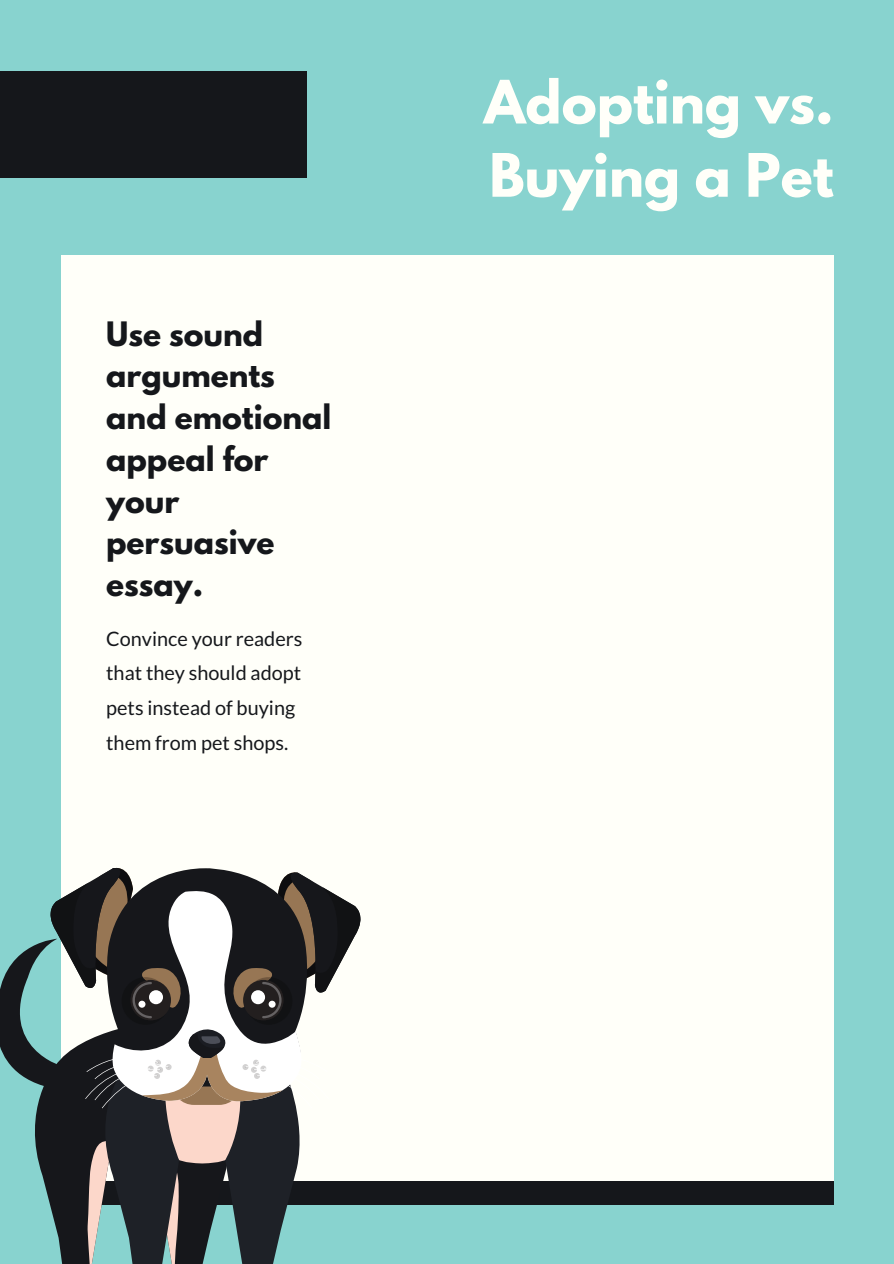
<style>
.page{position:relative;width:894px;height:1264px;background:#fff}
.page>*{position:absolute;margin:0;border:0;box-sizing:border-box;transform-origin:0 0}
.t1{font:700 52.95px/73.2px "League Spartan";color:#fffff9}
.t2{font:700 29.85px/41.7px "League Spartan";color:#15171b}
.t3{font:19.8px/35px "Lato";color:#15171b}
</style>
<div class="page">
<div style="left:0;top:0;width:893px;height:1263px;background:#88d3cf"></div>
<div style="left:0;top:72px;width:307px;height:106px;background:#15171b"></div>
<div style="left:62px;top:255px;width:771px;height:938px;background:#fffff9"></div>
<div style="left:62px;top:1181px;width:771px;height:23px;background:#15171b"></div>
<svg style="left:0;top:863px;width:367px;height:400px"></svg>
<h2 class="t2" style="left:106px;top:317px;width:226px">Use sound arguments and emotional appeal for your persuasive essay.</h2>
<p class="t3" style="left:106px;top:620px;width:198px">Convince your readers that they should adopt pets instead of buying them from pet shops.</p>
<h1 class="t1" style="left:483px;top:72px;width:351px">Adopting vs.<br>Buying a Pet</h1>
</div>
